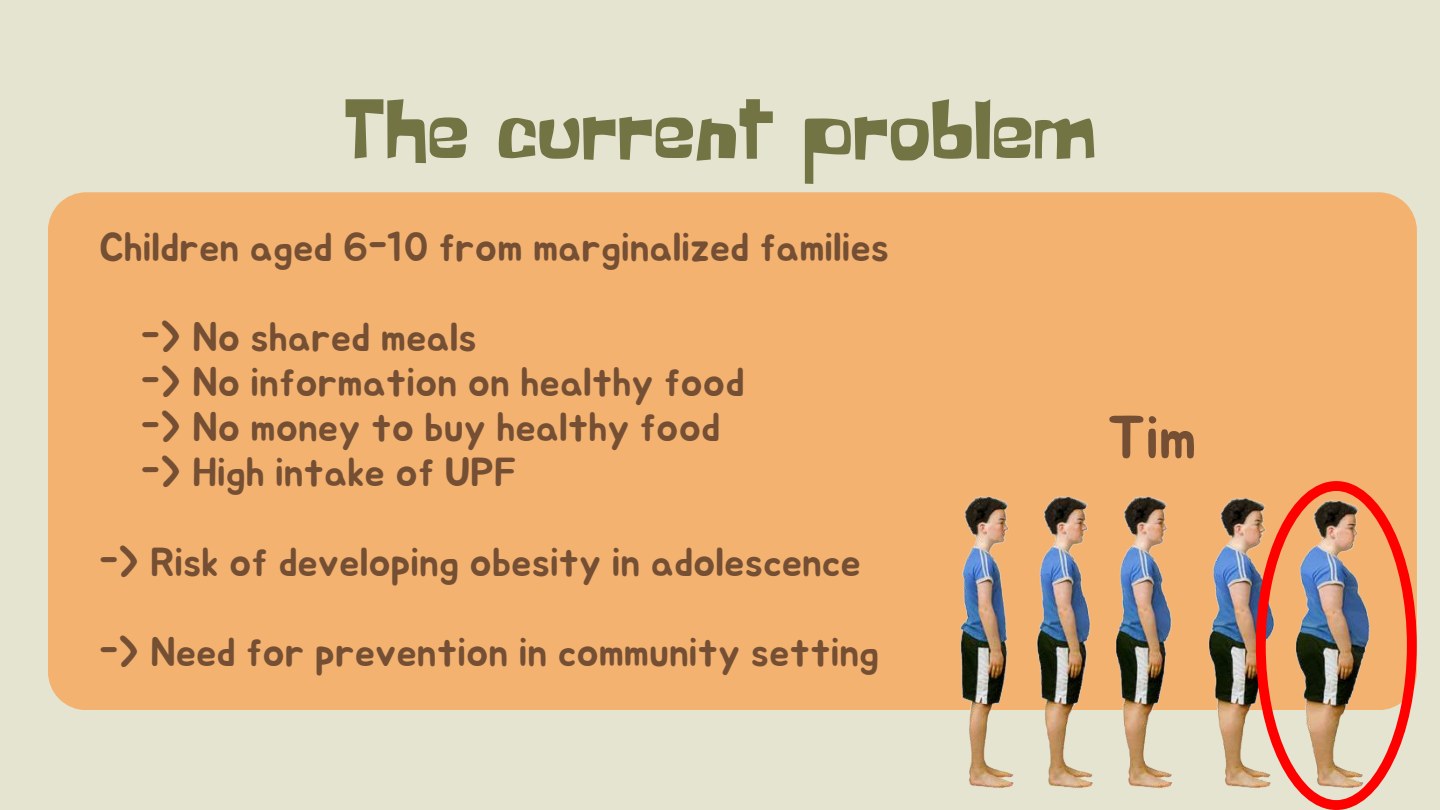
<style>
.page{position:relative;width:1440px;height:810px;background:#e4e4d0}
.page>*{position:absolute;margin:0;border:0;box-sizing:border-box;transform-origin:0 0}
.t1{font:84.7px "Some Time Later";color:#727444}
.t2{font:60.4px "Jua";color:#744f33}
.t3{font:40.4px/45px "Jua";color:#744f33}
</style>
<div class="page">
<div style="left:48px;top:192px;width:1369px;height:518px;background:#f4b271"></div>
<img style="left:953px;top:481px;width:303px;height:308px">
<img style="left:1256px;top:481px;width:161px;height:329px">
<h1 class="t1" style="left:344px;top:99px;width:754px">The current problem</h1>
<p class="t3" style="left:99px;top:226px;width:792px">Children aged 6-10 from marginalized families</p>
<p class="t3" style="left:141px;top:316px;width:605px">-&gt; No shared meals<br>-&gt; No information on healthy food -&gt; No money to buy healthy food -&gt; High intake of UPF</p>
<h2 class="t2" style="left:1107px;top:410px;width:91px">Tim</h2>
<p class="t3" style="left:99px;top:541px;width:764px">-&gt; Risk of developing obesity in adolescence</p>
<p class="t3" style="left:99px;top:631px;width:782px">-&gt; Need for prevention in community setting</p>
</div>
